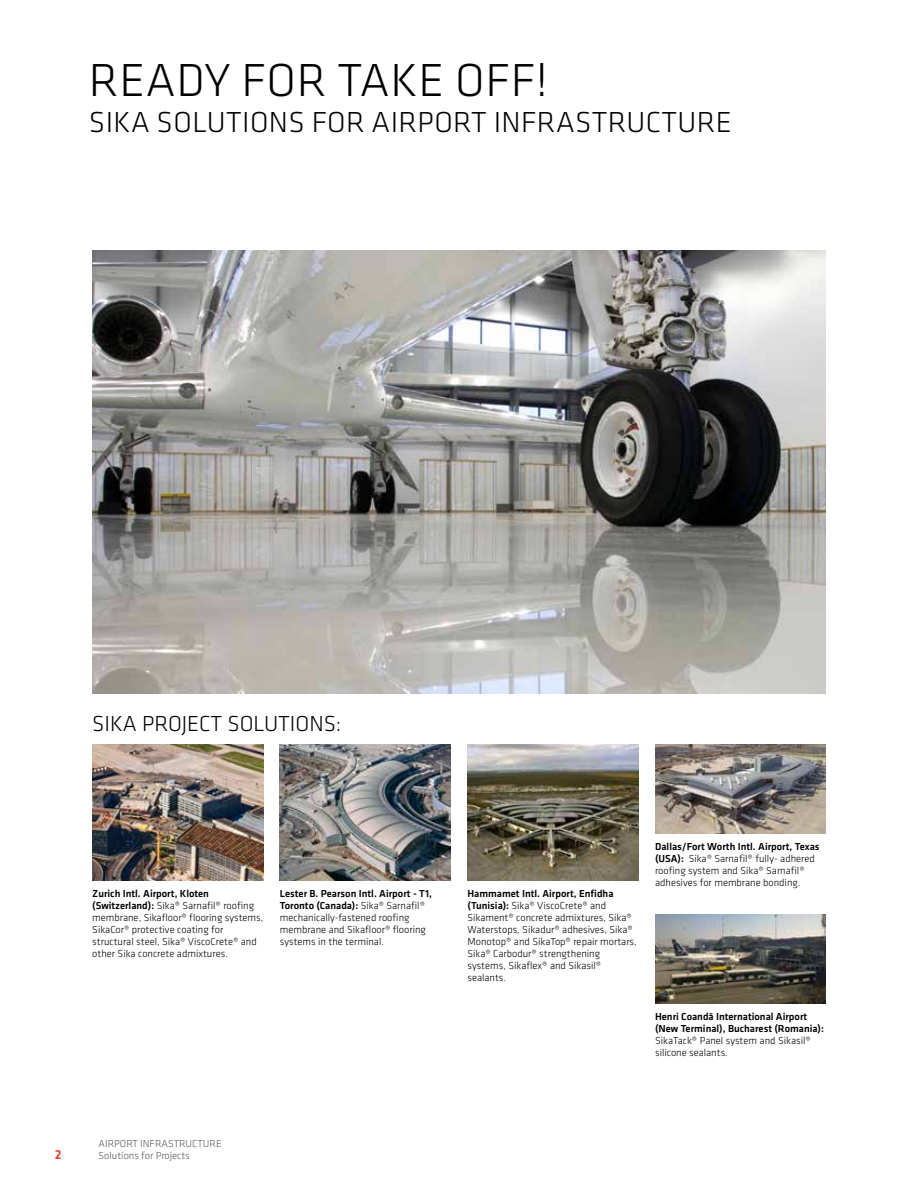
<style>
.page{position:relative;width:918px;height:1188px;background:#fff}
.page>*{position:absolute;margin:0;border:0;box-sizing:border-box;transform-origin:0 0}
.t1{font:300 48px "Klavika";letter-spacing:.015em;color:#000}
.t2{font:300 30px "Klavika";letter-spacing:.015em;color:#000}
.t3{font:300 22.5px "Klavika";color:#000}
.t4{font:500 13.5px "Klavika";color:#ee3524}
.t5{font:300 10.5px/12px "Klavika";color:#000}
.t6{font:500 10.5px/12px "Klavika";color:#000}
.t7{font:300 10.5px/12.6px "Klavika";color:#58595b}
.s1{font-weight:500}
</style>
<div class="page">
<img style="left:92px;top:251px;width:734px;height:442px">
<img style="left:655px;top:744px;width:170px;height:89px">
<img style="left:468px;top:744px;width:170px;height:136px">
<img style="left:655px;top:914px;width:171px;height:89px">
<img style="left:93px;top:744px;width:170px;height:136px">
<img style="left:280px;top:744px;width:170px;height:136px">
<h1 class="t1" style="left:89px;top:51px;width:461px">READY FOR TAKE OFF!</h1>
<h2 class="t2" style="left:89px;top:104px;width:644px">SIKA SOLUTIONS FOR AIRPORT INFRASTRUCTURE</h2>
<h3 class="t3" style="left:92px;top:710px;width:251px">SIKA PROJECT SOLUTIONS:</h3>
<p class="t5" style="left:92px;top:887px;width:172px"><span class="s1">Zurich Intl. Airport, Kloten (Switzerland):</span> Sika® Sarnafil® roofing membrane, Sikafloor® flooring systems, SikaCor® protective coating for structural steel, Sika® ViscoCrete® and other Sika concrete admixtures.</p>
<p class="t5" style="left:280px;top:887px;width:154px"><span class="s1">Lester B. Pearson Intl. Airport - T1,<br>Toronto (Canada):</span> Sika® Sarnafil® mechanically-fastened roofing membrane and Sikafloor® flooring systems in the terminal.</p>
<p class="t4" style="left:55px;top:1146px;width:8px">2</p>
<p class="t7" style="left:99px;top:1137px;width:125px">AIRPORT INFRASTRUCTURE<br>Solutions for Projects</p>
<p class="t5" style="left:468px;top:887px;width:171px"><span class="s1">Hammamet Intl. Airport, Enfidha (Tunisia):</span> Sika® ViscoCrete® and<br>Sikament® concrete admixtures, Sika®<br>Waterstops, Sikadur® adhesives, Sika®<br>Monotop® and SikaTop® repair mortars,<br>Sika® Carbodur® strengthening systems, Sikaflex® and Sikasil® sealants.</p>
<p class="t5" style="left:655px;top:840px;width:166px"><span class="s1">Dallas/Fort Worth Intl. Airport, Texas (USA):</span> Sika® Sarnafil® fully- adhered roofing system and Sika® Sarnafil® adhesives for membrane bonding.</p>
<p class="t6" style="left:655px;top:1011px;width:170px">Henri Coandă International Airport (New Terminal), Bucharest (Romania):</p>
<p class="t5" style="left:655px;top:1035px;width:157px">SikaTack® Panel system and Sikasil® silicone sealants.</p>
</div>
